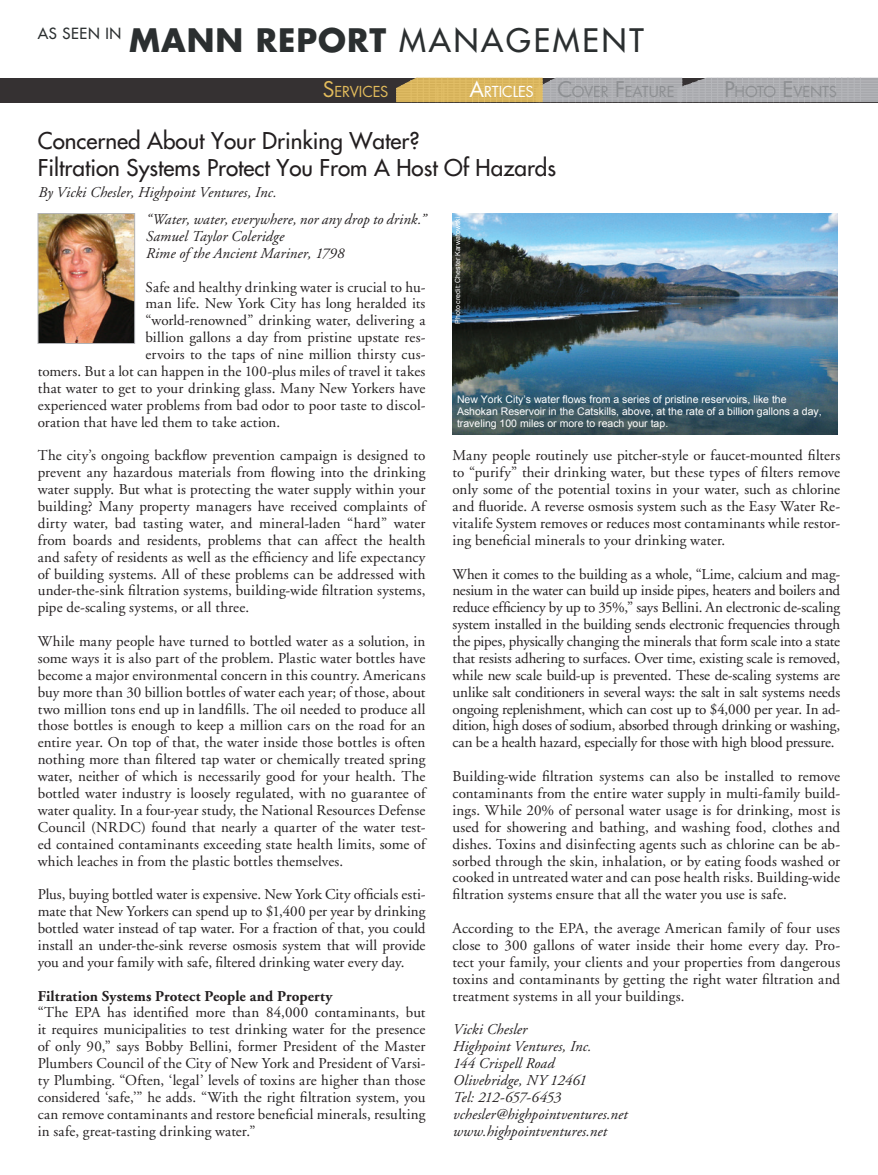
<style>
.page{position:relative;width:878px;height:1175px;background:#fff}
.page>*{position:absolute;margin:0;border:0;box-sizing:border-box;transform-origin:0 0}
.t1{font:700 31.5px "Futura";letter-spacing:.03em;color:#2b2f30}
.Monthly_Article_Titl{font:22.5px "Futura";color:#231f20}
.Body_Text_MGMT{font:15px/16.8px "Adobe Garamond";letter-spacing:.005em;color:#231f20;text-align:justify}
.Body_Text_MGMT-2{font:italic 15px "Adobe Garamond";letter-spacing:.005em;color:#231f20}
.Body_Text_MGMT-3{font:700 15px "Adobe Garamond";letter-spacing:.01em;color:#231f20}
.Monthly_Article_By_L{font:italic 15px "Adobe Garamond";letter-spacing:.005em;color:#231f20}
.Body_Text_MGMT-4{font:italic 15px "Adobe Garamond";letter-spacing:-.03em;color:#231f20}
.t2{font:15px "Futura";letter-spacing:.04em;color:#2b2f30}
.Tabs_MGMT{font:14.7px "Futura";letter-spacing:-.01em;color:#8d8f92}
.Tabs_MGMT-2{font:14.7px "Futura";color:#e3bc5c}
.Tabs_MGMT-3{font:14.7px "Futura";letter-spacing:-.005em;color:#fff}
.Photo_Caption__J{font:10.5px/12px "Arial";color:#fff}
.Photo_Caption__J-2{font:7.05px "Arial";color:#fff}
.s1{font-weight:400}
.s2{font-size:21px}
</style>
<div class="page">
<div style="left:0;top:78px;width:878px;height:24px;background:#353132"></div>
<svg style="left:396px;top:77px;width:482px;height:25px;background:#bab099"></svg>
<img style="left:40px;top:215px;width:93px;height:127px">
<div style="left:38px;top:213px;width:97px;height:131px;border:1px solid #b2b3b7"></div>
<img style="left:452px;top:213px;width:385px;height:222px">
<p class="t2" style="left:38px;top:24px;width:85px">AS SEEN IN</p>
<p class="t1" style="left:129px;top:19px;width:516px">MANN REPORT <span class="s1">MANAGEMENT</span></p>
<p class="Tabs_MGMT-2" style="left:323px;top:81px;width:67px"><span class="s2">S</span>ERVICES</p>
<p class="Tabs_MGMT-3" style="left:469px;top:81px;width:66px"><span class="s2">A</span>RTICLES</p>
<p class="Tabs_MGMT" style="left:557px;top:81px;width:117px"><span class="s2">C</span>OVER <span class="s2">F</span>EATURE</p>
<p class="Tabs_MGMT" style="left:724px;top:81px;width:114px"><span class="s2">P</span>HOTO <span class="s2">E</span>VENTS</p>
<p class="Monthly_Article_Titl" style="left:38px;top:126px;width:383px">Concerned About Your Drinking Water?</p>
<p class="Monthly_Article_Titl" style="left:38px;top:153px;width:519px">Filtration Systems Protect You From A Host Of Hazards</p>
<p class="Monthly_Article_By_L" style="left:38px;top:185px;width:240px">By Vicki Chesler, Highpoint Ventures, Inc.</p>
<p class="Body_Text_MGMT-2" style="left:146px;top:211px;width:281px">“Water, water, everywhere, nor any drop to drink.”</p>
<p class="Body_Text_MGMT-2" style="left:146px;top:228px;width:139px">Samuel Taylor Coleridge</p>
<p class="Body_Text_MGMT-2" style="left:146px;top:245px;width:200px">Rime of the Ancient Mariner, 1798</p>
<p class="Body_Text_MGMT" style="left:146px;top:279px;width:281px">Safe and healthy drinking water is crucial to hu-</p>
<p class="Body_Text_MGMT" style="left:146px;top:296px;width:281px">man life. New York City has long heralded its</p>
<p class="Body_Text_MGMT" style="left:146px;top:312px;width:281px">“world-renowned” drinking water, delivering a</p>
<p class="Body_Text_MGMT" style="left:146px;top:329px;width:281px">billion gallons a day from pristine upstate res-</p>
<p class="Body_Text_MGMT" style="left:146px;top:346px;width:281px">ervoirs to the taps of nine million thirsty cus-</p>
<p class="Body_Text_MGMT" style="left:38px;top:363px;width:389px">tomers. But a lot can happen in the 100-plus miles of travel it takes</p>
<p class="Body_Text_MGMT" style="left:38px;top:380px;width:389px">that water to get to your drinking glass. Many New Yorkers have</p>
<p class="Body_Text_MGMT" style="left:38px;top:397px;width:389px">experienced water problems from bad odor to poor taste to discol-</p>
<p class="Body_Text_MGMT" style="left:38px;top:414px;width:244px">oration that have led them to take action.</p>
<p class="Body_Text_MGMT" style="left:38px;top:447px;width:389px">The city’s ongoing backflow prevention campaign is designed to prevent any hazardous materials from flowing into the drinking water supply. But what is protecting the water supply within your building? Many property managers have received complaints of dirty water, bad tasting water, and mineral-laden “hard” water from boards and residents, problems that can affect the health and safety of residents as well as the efficiency and life expectancy of building systems. All of these problems can be addressed with under-the-sink filtration systems, building-wide filtration systems, pipe de-scaling systems, or all three.</p>
<p class="Body_Text_MGMT" style="left:38px;top:633px;width:389px">While many people have turned to bottled water as a solution, in some ways it is also part of the problem. Plastic water bottles have become a major environmental concern in this country. Americans buy more than 30 billion bottles of water each year; of those, about two million tons end up in landfills. The oil needed to produce all those bottles is enough to keep a million cars on the road for an entire year. On top of that, the water inside those bottles is often nothing more than filtered tap water or chemically treated spring water, neither of which is necessarily good for your health. The bottled water industry is loosely regulated, with no guarantee of water quality. In a four-year study, the National Resources Defense Council (NRDC) found that nearly a quarter of the water test&shy;ed contained contaminants exceeding state health limits, some of which leaches in from the plastic bottles themselves.</p>
<p class="Body_Text_MGMT" style="left:38px;top:886px;width:389px">Plus, buying bottled water is expensive. New York City officials esti&shy;mate that New Yorkers can spend up to $1,400 per year by drinking bottled water instead of tap water. For a fraction of that, you could install an under-the-sink reverse osmosis system that will provide you and your family with safe, filtered drinking water every day.</p>
<p class="Body_Text_MGMT-3" style="left:38px;top:987px;width:296px">Filtration Systems Protect People and Property</p>
<p class="Body_Text_MGMT" style="left:38px;top:1004px;width:389px">“The EPA has identified more than 84,000 contaminants, but it requires municipalities to test drinking water for the presence of only 90,” says Bobby Bellini, former President of the Master Plumbers Council of the City of New York and President of Varsi&shy;ty Plumbing. “Often, ‘legal’ levels of toxins are higher than those considered ‘safe,’” he adds. “With the right filtration system, you can remove contaminants and restore beneficial minerals, resulting in safe, great-tasting drinking water.”</p>
<p class="Photo_Caption__J-2" style="left:453px;top:324px;width:108px;rotate:-90deg">Photo credit: Chester Karwatowski</p>
<p class="Photo_Caption__J" style="left:457px;top:393px;width:331px">New York City’s water flows from a series of pristine reservoirs, like the</p>
<p class="Photo_Caption__J" style="left:457px;top:405px;width:366px">Ashokan Reservoir in the Catskills, above, at the rate of a billion gallons a day, traveling 100 miles or more to reach your tap.</p>
<p class="Body_Text_MGMT" style="left:452px;top:447px;width:389px">Many people routinely use pitcher-style or faucet-mounted filters to “purify” their drinking water, but these types of filters remove only some of the potential toxins in your water, such as chlorine and fluoride. A reverse osmosis system such as the Easy Water Re&shy;vitalife System removes or reduces most contaminants while restor&shy;ing beneficial minerals to your drinking water.</p>
<p class="Body_Text_MGMT" style="left:452px;top:566px;width:389px">When it comes to the building as a whole, “Lime, calcium and mag&shy;nesium in the water can build up inside pipes, heaters and boilers and reduce efficiency by up to 35%,” says Bellini. An electronic de-scaling system installed in the building sends electronic frequencies through the pipes, physically changing the minerals that form scale into a state that resists adhering to surfaces. Over time, existing scale is removed, while new scale build-up is prevented. These de-scaling systems are unlike salt conditioners in several ways: the salt in salt systems needs ongoing replenishment, which can cost up to $4,000 per year. In ad&shy;dition, high doses of sodium, absorbed through drinking or washing, can be a health hazard, especially for those with high blood pressure.</p>
<p class="Body_Text_MGMT" style="left:452px;top:768px;width:389px">Building-wide filtration systems can also be installed to remove contaminants from the entire water supply in multi-family build&shy;ings. While 20% of personal water usage is for drinking, most is used for showering and bathing, and washing food, clothes and dishes. Toxins and disinfecting agents such as chlorine can be ab&shy;sorbed through the skin, inhalation, or by eating foods washed or cooked in untreated water and can pose health risks. Building-wide filtration systems ensure that all the water you use is safe.</p>
<p class="Body_Text_MGMT" style="left:452px;top:920px;width:389px">According to the EPA, the average American family of four uses close to 300 gallons of water inside their home every day. Pro&shy;tect your family, your clients and your properties from dangerous toxins and contaminants by getting the right water filtration and treatment systems in all your buildings.</p>
<p class="Body_Text_MGMT-2" style="left:452px;top:1021px;width:76px">Vicki Chesler</p>
<p class="Body_Text_MGMT-2" style="left:452px;top:1038px;width:140px">Highpoint Ventures, Inc.</p>
<p class="Body_Text_MGMT-2" style="left:452px;top:1055px;width:103px">144 Crispell Road</p>
<p class="Body_Text_MGMT-2" style="left:452px;top:1072px;width:135px">Olivebridge, NY 12461</p>
<p class="Body_Text_MGMT-4" style="left:452px;top:1089px;width:110px">Tel: 212-657-6453</p>
<p class="Body_Text_MGMT-2" style="left:452px;top:1106px;width:176px">vchesler@highpointventures.net</p>
<p class="Body_Text_MGMT-2" style="left:452px;top:1122px;width:155px">www.highpointventures.net</p>
</div>
